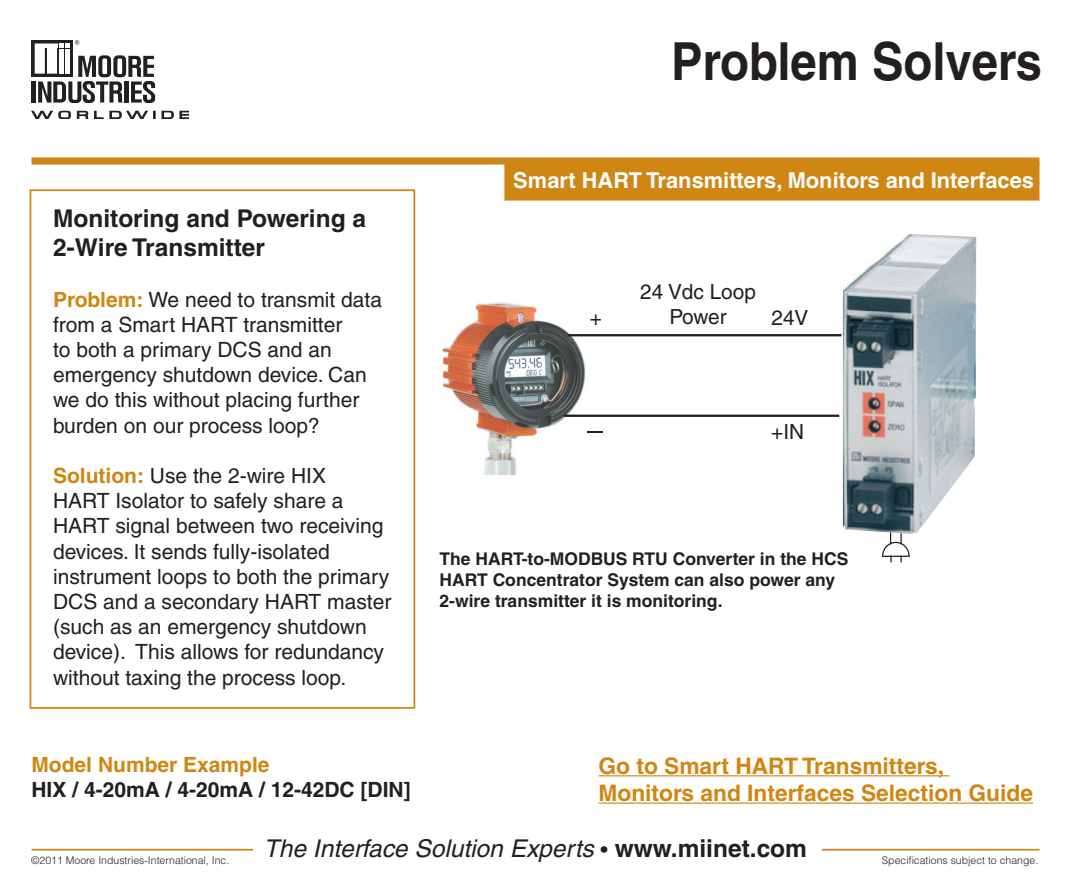
<style>
.page{position:relative;width:1071px;height:882px;background:#fff}
.page>*{position:absolute;margin:0;border:0;box-sizing:border-box;transform-origin:0 0}
.t1{font:700 52.5px "Helvetica";color:#231f20;scale:.9 1}
.t2{font:italic 24.5px "Helvetica";color:#231f20}
.t3{font:700 24.5px/29.4px "Helvetica";color:#231f20}
.t4{font:700 22.75px/27.3px "Helvetica";color:#d08613}
.t5{font:700 21.88px "Helvetica";color:#fff}
.t6{font:21px/25.2px "Helvetica";color:#231f20}
.t7{font:700 21px "Helvetica";color:#231f20}
.t8{font:700 21px "Helvetica";color:#d08613}
.t9{font:20.82px "Helvetica";color:#231f20}
.t10{font:20.82px "Helvetica";color:#231f20;scale:2.97 1}
.t11{font:700 17.5px/21px "Helvetica";color:#231f20}
.t12{font:300 10.5px "Helvetica";color:#231f20}
.s1{font-weight:700;color:#d08613}
.s2{font-style:normal;font-size:21px}
.s3{font-weight:700;font-style:normal}
</style>
<div class="page">
<hr style="left:32px;top:849px;width:1008px;height:2px;background:#d08613">
<div style="left:253px;top:829px;width:568px;height:39px;background:#fff"></div>
<hr style="left:32px;top:81px;width:4px;height:22px;background:#231f20">
<svg style="left:32px;top:40px;width:3px;height:37px"></svg>
<svg style="left:32px;top:110px;width:39px;height:9px"></svg>
<svg style="left:77px;top:111px;width:11px;height:8px"></svg>
<svg style="left:94px;top:110px;width:61px;height:9px"></svg>
<svg style="left:162px;top:111px;width:12px;height:8px"></svg>
<svg style="left:180px;top:111px;width:9px;height:8px"></svg>
<svg style="left:35px;top:40px;width:120px;height:63px"></svg>
<div style="left:504px;top:163px;width:536px;height:38px;background:#d08613;border:2px solid #d08613"></div>
<div style="left:32px;top:158px;width:1008px;height:6px;background:#d08613"></div>
<div style="left:30px;top:189px;width:385px;height:520px;border:2px solid #d08613"></div>
<hr style="left:598px;top:775px;width:352px;height:1px;background:#d08613">
<hr style="left:598px;top:803px;width:435px;height:1px;background:#d08613">
<img style="left:442px;top:302px;width:145px;height:173px">
<hr style="left:568px;top:334px;width:273px;height:2px;background:#231f20">
<hr style="left:564px;top:415px;width:275px;height:2px;background:#231f20">
<svg style="left:882px;top:534px;width:28px;height:28px"></svg>
<img style="left:843px;top:234px;width:133px;height:300px">
<h1 class="t1" style="left:671px;top:30px;width:413px">Problem Solvers</h1>
<p class="t3" style="left:53px;top:203px;width:315px">Monitoring and Powering a<br>2-Wire Transmitter</p>
<p class="t6" style="left:53px;top:287px;width:331px"><span class="s1">Problem:</span> We need to transmit data from a Smart HART transmitter<br>to both a primary DCS and an emergency shutdown device. Can we do this without placing further burden on our process loop?</p>
<p class="t6" style="left:53px;top:463px;width:340px"><span class="s1">Solution:</span> Use the 2-wire HIX<br>HART Isolator to safely share a<br>HART signal between two receiving devices. It sends fully-isolated instrument loops to both the primary<br>DCS and a secondary HART master (such as an emergency shutdown device). This allows for redundancy without taxing the process loop.</p>
<p class="t8" style="left:32px;top:752px;width:240px">Model Number Example</p>
<p class="t7" style="left:32px;top:777px;width:381px">HIX / 4-20mA / 4-20mA / 12-42DC [DIN]</p>
<p class="t5" style="left:513px;top:166px;width:522px">Smart HART Transmitters, Monitors and Interfaces</p>
<p class="t9" style="left:640px;top:280px;width:117px">24 Vdc Loop</p>
<p class="t9" style="left:590px;top:305px;width:14px">+</p>
<p class="t9" style="left:669px;top:305px;width:59px">Power</p>
<p class="t9" style="left:771px;top:305px;width:39px">24V</p>
<p class="t10" style="left:585px;top:418px;width:8px">-</p>
<p class="t9" style="left:771px;top:420px;width:34px">+IN</p>
<p class="t11" style="left:440px;top:548px;width:410px">The HART-to-MODBUS RTU Converter in the HCS<br>HART Concentrator System can also power any<br>2-wire transmitter it is monitoring.</p>
<p class="t4" style="left:598px;top:752px;width:436px">Go to Smart HART Transmitters,<br>Monitors and Interfaces Selection Guide</p>
<p class="t12" style="left:31px;top:853px;width:200px">©2011 Moore Industries-International, Inc.</p>
<p class="t2" style="left:264px;top:834px;width:545px">The Interface Solution Experts <span class="s2">•</span> <span class="s3">www.miinet.com</span></p>
<p class="t12" style="left:882px;top:853px;width:158px">Specifications subject to change.</p>
</div>
